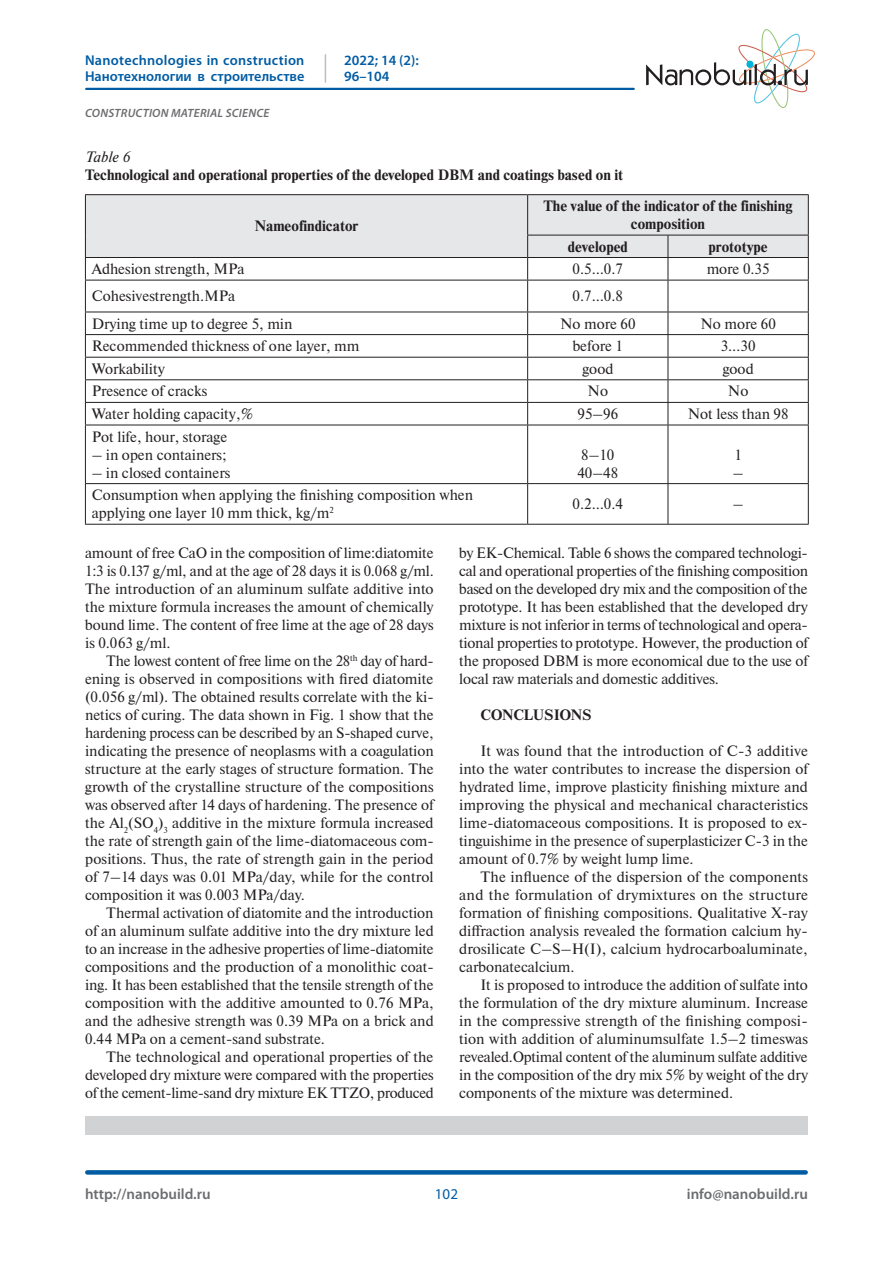
<style>
.page{position:relative;width:893px;height:1263px;background:#fff}
.page>*{position:absolute;margin:0;border:0;box-sizing:border-box;transform-origin:0 0}
.t1{font:15px/18px "Newton";color:#231f20;text-align:justify}
.t2{font:700 15px/18px "Newton";color:#231f20;text-align:center}
.t3{font:600 15px "Myriad Pro";color:#6c6d70}
.t4{font:italic 15px "Newton";color:#231f20}
.t5{font:15px "Myriad Pro";color:#015ca3}
.t6{font:600 14.25px/16.5px "Myriad Pro";letter-spacing:.005em;color:#015ca3}
.t7{font:italic 600 12px "Myriad Pro";letter-spacing:.02em;color:#6c6d70}
</style>
<div class="page">
<svg style="left:646px;top:29px;width:169px;height:79px"></svg>
<div style="left:87px;top:1170px;width:719px;height:5px;background:#015ca3"></div>
<hr style="left:86px;top:88px;width:548px;height:2px;background:#015ca3">
<svg style="left:325px;top:55px;width:1px;height:27px"></svg>
<hr style="left:85px;top:194px;width:443px;height:1px;background:#231f20">
<hr style="left:528px;top:194px;width:140px;height:1px;background:#231f20">
<hr style="left:668px;top:194px;width:141px;height:1px;background:#231f20">
<hr style="left:85px;top:280px;width:443px;height:1px;background:#231f20">
<hr style="left:528px;top:280px;width:140px;height:1px;background:#231f20">
<hr style="left:668px;top:280px;width:141px;height:1px;background:#231f20">
<hr style="left:85px;top:312px;width:443px;height:1px;background:#231f20">
<hr style="left:528px;top:312px;width:140px;height:1px;background:#231f20">
<hr style="left:668px;top:312px;width:141px;height:1px;background:#231f20">
<hr style="left:85px;top:334px;width:443px;height:1px;background:#231f20">
<hr style="left:528px;top:334px;width:140px;height:1px;background:#231f20">
<hr style="left:668px;top:334px;width:141px;height:1px;background:#231f20">
<hr style="left:85px;top:357px;width:443px;height:1px;background:#231f20">
<hr style="left:528px;top:357px;width:140px;height:1px;background:#231f20">
<hr style="left:668px;top:357px;width:141px;height:1px;background:#231f20">
<hr style="left:85px;top:379px;width:443px;height:1px;background:#231f20">
<hr style="left:528px;top:379px;width:140px;height:1px;background:#231f20">
<hr style="left:668px;top:379px;width:141px;height:1px;background:#231f20">
<hr style="left:85px;top:402px;width:443px;height:1px;background:#231f20">
<hr style="left:528px;top:402px;width:140px;height:1px;background:#231f20">
<hr style="left:668px;top:402px;width:141px;height:1px;background:#231f20">
<hr style="left:85px;top:425px;width:443px;height:1px;background:#231f20">
<hr style="left:528px;top:425px;width:140px;height:1px;background:#231f20">
<hr style="left:668px;top:425px;width:141px;height:1px;background:#231f20">
<hr style="left:85px;top:483px;width:443px;height:1px;background:#231f20">
<hr style="left:528px;top:483px;width:140px;height:1px;background:#231f20">
<hr style="left:668px;top:483px;width:141px;height:1px;background:#231f20">
<hr style="left:85px;top:524px;width:443px;height:1px;background:#231f20">
<hr style="left:528px;top:524px;width:140px;height:1px;background:#231f20">
<hr style="left:668px;top:524px;width:141px;height:1px;background:#231f20">
<hr style="left:85px;top:280px;width:1px;height:32px;background:#231f20">
<svg style="left:85px;top:312px;width:1px;height:113px"></svg>
<hr style="left:85px;top:425px;width:1px;height:58px;background:#231f20">
<hr style="left:85px;top:484px;width:1px;height:40px;background:#231f20">
<svg style="left:85px;top:195px;width:724px;height:85px"></svg>
<hr style="left:527px;top:280px;width:1px;height:32px;background:#231f20">
<hr style="left:668px;top:280px;width:1px;height:32px;background:#231f20">
<hr style="left:808px;top:280px;width:1px;height:32px;background:#231f20">
<svg style="left:527px;top:312px;width:1px;height:113px"></svg>
<svg style="left:668px;top:312px;width:1px;height:113px"></svg>
<svg style="left:808px;top:312px;width:1px;height:113px"></svg>
<hr style="left:527px;top:425px;width:1px;height:58px;background:#231f20">
<hr style="left:668px;top:425px;width:1px;height:58px;background:#231f20">
<hr style="left:808px;top:425px;width:1px;height:58px;background:#231f20">
<hr style="left:527px;top:484px;width:1px;height:40px;background:#231f20">
<hr style="left:668px;top:484px;width:1px;height:40px;background:#231f20">
<hr style="left:808px;top:484px;width:1px;height:40px;background:#231f20">
<div style="left:85px;top:1116px;width:723px;height:18px;background:#d1d2d4"></div>
<p class="t6" style="left:85px;top:51px;width:221px">Nanotechnologies in construction<br>Нанотехнологии в строительстве</p>
<p class="t6" style="left:344px;top:51px;width:76px">2022; 14 (2):<br>96–104</p>
<p class="t7" style="left:85px;top:105px;width:186px">CONSTRUCTION MATERIAL SCIENCE</p>
<p class="t4" style="left:85px;top:147px;width:46px">Table 6</p>
<p class="t2" style="left:85px;top:166px;width:540px">Technological and operational properties of the developed DBM and coatings based on it</p>
<p class="t2" style="left:255px;top:217px;width:105px">Nameofindicator</p>
<p class="t2" style="left:543px;top:197px;width:251px">The value of the indicator of the finishing composition</p>
<p class="t2" style="left:568px;top:238px;width:62px">developed</p>
<p class="t2" style="left:709px;top:238px;width:61px">prototype</p>
<p class="t1" style="left:92px;top:259px;width:154px">Adhesion strength, MPa</p>
<p class="t1" style="left:573px;top:259px;width:52px">0.5…0.7</p>
<p class="t1" style="left:707px;top:259px;width:64px">more 0.35</p>
<p class="t1" style="left:92px;top:287px;width:145px">Cohesivestrength.MPa</p>
<p class="t1" style="left:573px;top:287px;width:52px">0.7…0.8</p>
<p class="t1" style="left:92px;top:314px;width:202px">Drying time up to degree 5, min</p>
<p class="t1" style="left:560px;top:314px;width:77px">No more 60</p>
<p class="t1" style="left:700px;top:314px;width:77px">No more 60</p>
<p class="t1" style="left:92px;top:337px;width:269px">Recommended thickness of one layer, mm</p>
<p class="t1" style="left:573px;top:337px;width:52px">before 1</p>
<p class="t1" style="left:721px;top:337px;width:36px">3…30</p>
<p class="t1" style="left:92px;top:359px;width:75px">Workability</p>
<p class="t1" style="left:582px;top:359px;width:32px">good</p>
<p class="t1" style="left:723px;top:359px;width:32px">good</p>
<p class="t1" style="left:92px;top:382px;width:117px">Presence of cracks</p>
<p class="t1" style="left:588px;top:382px;width:22px">No</p>
<p class="t1" style="left:728px;top:382px;width:22px">No</p>
<p class="t1" style="left:92px;top:404px;width:163px">Water holding capacity,%</p>
<p class="t1" style="left:577px;top:404px;width:42px">95–96</p>
<p class="t1" style="left:688px;top:404px;width:102px">Not less than 98</p>
<p class="t1" style="left:92px;top:427px;width:137px">Pot life, hour, storage</p>
<p class="t1" style="left:92px;top:445px;width:136px">– in open containers;</p>
<p class="t1" style="left:92px;top:463px;width:140px">– in closed containers</p>
<p class="t1" style="left:577px;top:445px;width:42px">8–10<br>40–48</p>
<p class="t1" style="left:733px;top:445px;width:12px">1 –</p>
<p class="t1" style="left:92px;top:486px;width:383px">Consumption when applying the finishing composition when applying one layer 10 mm thick, kg/m<sup>2</sup></p>
<p class="t1" style="left:573px;top:495px;width:52px">0.2…0.4</p>
<p class="t1" style="left:733px;top:495px;width:12px">–</p>
<p class="t1" style="left:85px;top:543px;width:350px">amount of free CaO in the composition of lime:diatomite 1:3 is 0.137 g/ml, and at the age of 28 days it is 0.068 g/ml.<br>The introduction of an aluminum sulfate additive into the mixture formula increases the amount of chemically bound lime. The content of free lime at the age of 28 days is 0.063 g/ml.</p>
<p class="t1" style="left:85px;top:651px;width:350px;text-indent:21px">The lowest content of free lime on the 28<sup>th</sup> day of hard&shy;ening is observed in compositions with fired diatomite (0.056 g/ml). The obtained results correlate with the ki&shy;netics of curing. The data shown in Fig. 1 show that the hardening process can be described by an S-shaped curve, indicating the presence of neoplasms with a coagulation structure at the early stages of structure formation. The growth of the crystalline structure of the compositions was observed after 14 days of hardening. The presence of the Al<sub>2</sub>(SO<sub>4</sub>)<sub>3</sub> additive in the mixture formula increased the rate of strength gain of the lime-diatomaceous com&shy;positions. Thus, the rate of strength gain in the period of 7–14 days was 0.01 MPa/day, while for the control composition it was 0.003 MPa/day.</p>
<p class="t1" style="left:85px;top:903px;width:350px;text-indent:21px">Thermal activation of diatomite and the introduction of an aluminum sulfate additive into the dry mixture led to an increase in the adhesive properties of lime-diatomite compositions and the production of a monolithic coat&shy;ing. It has been established that the tensile strength of the composition with the additive amounted to 0.76 MPa, and the adhesive strength was 0.39 MPa on a brick and 0.44 MPa on a cement-sand substrate.</p>
<p class="t1" style="left:85px;top:1047px;width:350px;text-indent:21px">The technological and operational properties of the developed dry mixture were compared with the properties of the cement-lime-sand dry mixture EK TTZO, produced</p>
<p class="t1" style="left:459px;top:543px;width:350px">by EK-Chemical. Table 6 shows the compared technologi&shy;cal and operational properties of the finishing composition based on the developed dry mix and the composition of the prototype. It has been established that the developed dry mixture is not inferior in terms of technological and opera&shy;tional properties to prototype. However, the production of the proposed DBM is more economical due to the use of local raw materials and domestic additives.</p>
<p class="t2" style="left:480px;top:706px;width:113px">CONCLUSIONS</p>
<p class="t1" style="left:459px;top:741px;width:350px;text-indent:21px">It was found that the introduction of C-3 additive into the water contributes to increase the dispersion of hydrated lime, improve plasticity finishing mixture and improving the physical and mechanical characteristics lime-diatomaceous compositions. It is proposed to ex&shy;tinguishime in the presence of superplasticizer C-3 in the amount of 0.7% by weight lump lime.</p>
<p class="t1" style="left:459px;top:867px;width:350px;text-indent:21px">The influence of the dispersion of the components and the formulation of drymixtures on the structure formation of finishing compositions. Qualitative X-ray diffraction analysis revealed the formation calcium hy&shy;drosilicate C–S–H(I), calcium hydrocarboaluminate, carbonatecalcium.</p>
<p class="t1" style="left:459px;top:975px;width:350px;text-indent:21px">It is proposed to introduce the addition of sulfate into the formulation of the dry mixture aluminum. Increase in the compressive strength of the finishing composi&shy;tion with addition of aluminumsulfate 1.5–2 timeswas revealed.Optimal content of the aluminum sulfate additive in the composition of the dry mix 5% by weight of the dry components of the mixture was determined.</p>
<p class="t3" style="left:85px;top:1184px;width:127px">http://nanobuild.ru</p>
<p class="t3" style="left:687px;top:1184px;width:123px">info@nanobuild.ru</p>
<p class="t5" style="left:435px;top:1185px;width:25px">102</p>
</div>
